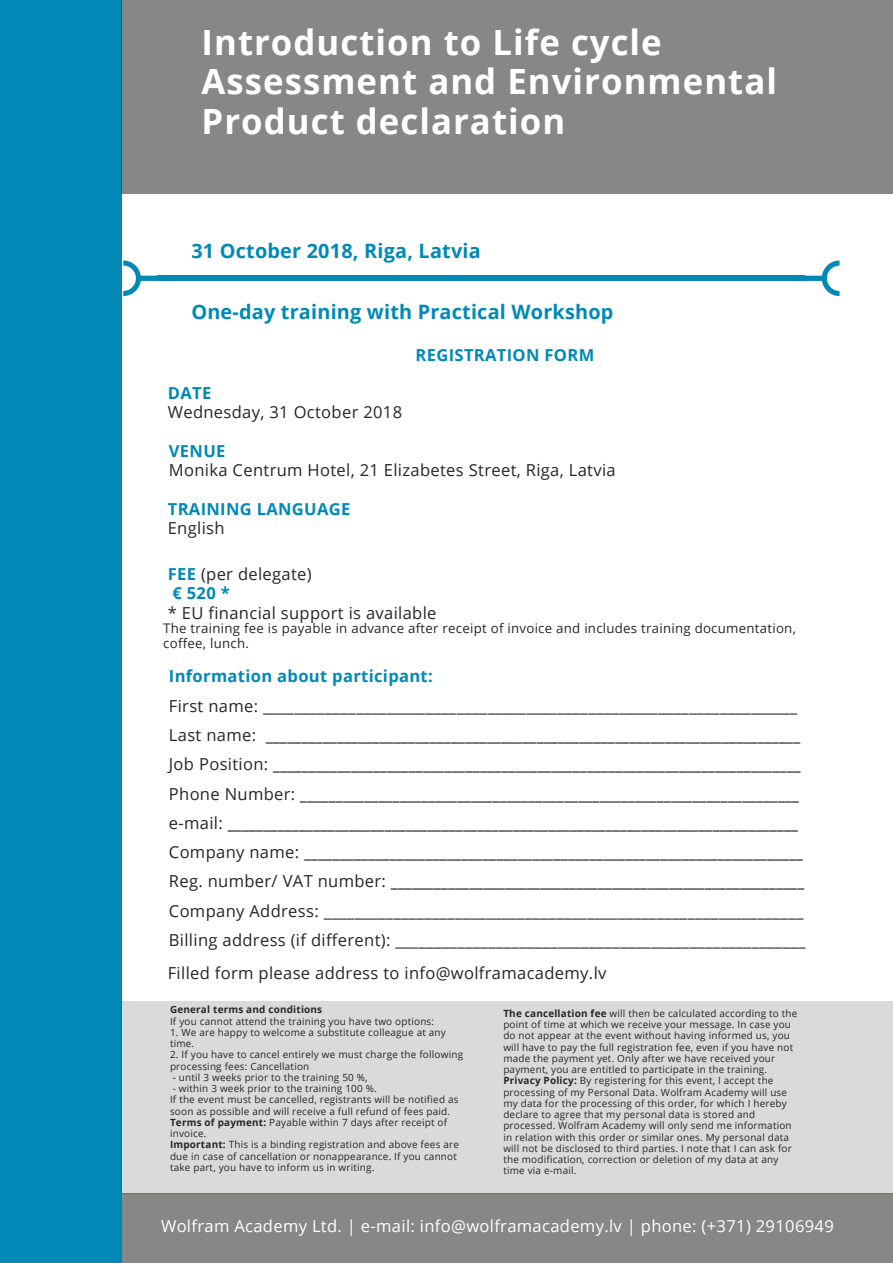
<style>
.page{position:relative;width:893px;height:1263px;background:#fff}
.page>*{position:absolute;margin:0;border:0;box-sizing:border-box;transform-origin:0 0}
.t1{font:700 34.8px/39.5px "Open Sans";letter-spacing:.03em;color:#fff}
.t2{font:700 19.8px "Open Sans";letter-spacing:.01em;color:#0089b7}
.t3{font:700 16.5px/29.2px "Open Sans";color:#262624}
.t4{font:16.5px/19.2px "Open Sans";letter-spacing:.02em;color:#262624}
.t5{font:700 16.5px "Open Sans";letter-spacing:.02em;color:#0089b7}
.t6{font:16.5px "Open Sans";letter-spacing:.02em;color:#fff}
.t7{font:13.2px/14.7px "Open Sans";letter-spacing:.02em;color:#262624}
.t8{font:9.9px/11.2px "Open Sans";letter-spacing:.02em;color:#262624}
.t9{font:700 9.9px "Open Sans";letter-spacing:.02em;color:#262624}
.s1{font-weight:700;color:#0089b7}
.s2{font-weight:400}
.s3{font-weight:700}
</style>
<div class="page">
<div style="left:0;top:0;width:122px;height:1263px;background:#0089b7"></div>
<div style="left:122px;top:0;width:771px;height:194px;background:#878786"></div>
<div style="left:122px;top:1193px;width:771px;height:70px;background:#878786"></div>
<div style="left:157px;top:276px;width:647px;height:5px;background:#0089b7"></div>
<svg style="left:803px;top:260px;width:36px;height:36px"></svg>
<svg style="left:123px;top:260px;width:36px;height:36px"></svg>
<div style="left:121px;top:1002px;width:772px;height:192px;background:#dadada"></div>
<h1 class="t1" style="left:202px;top:22px;width:577px">Introduction to Life cycle<br>Assessment and Environmental<br>Product declaration</h1>
<h2 class="t2" style="left:191px;top:237px;width:291px">31 October 2018, Riga, Latvia</h2>
<h2 class="t2" style="left:191px;top:298px;width:423px">One-day training with Practical Workshop</h2>
<h3 class="t5" style="left:168px;top:382px;width:45px">DATE</h3>
<h3 class="t4" style="left:168px;top:402px;width:236px">Wednesday, 31 October 2018</h3>
<h3 class="t5" style="left:416px;top:343px;width:180px">REGISTRATION FORM</h3>
<h3 class="t5" style="left:169px;top:439px;width:58px">VENUE</h3>
<h3 class="t4" style="left:169px;top:460px;width:448px">Monika Centrum Hotel, 21 Elizabetes Street, Riga, Latvia</h3>
<h3 class="t5" style="left:168px;top:498px;width:184px">TRAINING LANGUAGE</h3>
<h3 class="t4" style="left:168px;top:518px;width:58px">English</h3>
<h3 class="t4" style="left:168px;top:563px;width:146px"><span class="s1">FEE</span> (per delegate) <span class="s1">€ 520 *</span></h3>
<h3 class="t7" style="left:163px;top:621px;width:634px">The training fee is payable in advance after receipt of invoice and includes training documentation, coffee, lunch.</h3>
<h3 class="t4" style="left:168px;top:603px;width:270px">* EU financial support is available</h3>
<h3 class="t5" style="left:169px;top:665px;width:265px">Information about participant:</h3>
<p class="t3" style="left:169px;top:691px;width:638px"><span class="s2">First name: _____________________________________________________________________ Last name:</span> ___________________________________________________________________________ <span class="s2">Job Position:</span> __________________________________________________________________________ <span class="s2">Phone Number:</span> ______________________________________________________________________ <span class="s2">e-mail:</span> ________________________________________________________________________________ <span class="s2">Company name:</span> ______________________________________________________________________ <span class="s2">Reg. number/ VAT number:</span> __________________________________________________________ <span class="s2">Company Address: ______________________________________________________________ Billing address (if different): _____________________________________________________</span></p>
<h3 class="t4" style="left:168px;top:963px;width:440px">Filled form please address to info@wolframacademy.lv</h3>
<p class="t9" style="left:170px;top:1003px;width:154px">General terms and conditions</p>
<p class="t8" style="left:170px;top:1015px;width:266px">If you cannot attend the training you have two options:</p>
<p class="t8" style="left:170px;top:1026px;width:277px">1. We are happy to welcome a substitute colleague at any time.</p>
<p class="t8" style="left:170px;top:1049px;width:295px">2. If you have to cancel entirely we must charge the following processing fees: Cancellation</p>
<p class="t8" style="left:173px;top:1071px;width:196px">- until 3 weeks prior to the training 50 %,</p>
<p class="t8" style="left:170px;top:1083px;width:290px">- within 3 week prior to the training 100 %.<br>If the event must be cancelled, registrants will be notified as soon as possible and will receive a full refund of fees paid.<br><span class="s3">Terms of payment:</span> Payable within 7 days after receipt of invoice.<br><span class="s3">Important:</span> This is a binding registration and above fees are due in case of cancellation or nonappearance. If you cannot take part, you have to inform us in writing.</p>
<p class="t8" style="left:503px;top:1007px;width:296px"><span class="s3">The cancellation fee</span> will then be calculated according to the point of time at which we receive your message. In case you do not appear at the event without having informed us, you will have to pay the full registration fee, even if you have not made the payment yet. Only after we have received your payment, you are entitled to participate in the training.<br><span class="s3">Privacy Policy:</span> By registering for this event, I accept the processing of my Personal Data. Wolfram Academy will use my data for the processing of this order, for which I hereby declare to agree that my personal data is stored and processed. Wolfram Academy will only send me information in relation with this order or similar ones. My personal data will not be disclosed to third parties. I note that I can ask for the modification, correction or deletion of my data at any time via e-mail.</p>
<h3 class="t6" style="left:161px;top:1214px;width:674px">Wolfram Academy Ltd. | e-mail: info@wolframacademy.lv | phone: (+371) 29106949</h3>
</div>
